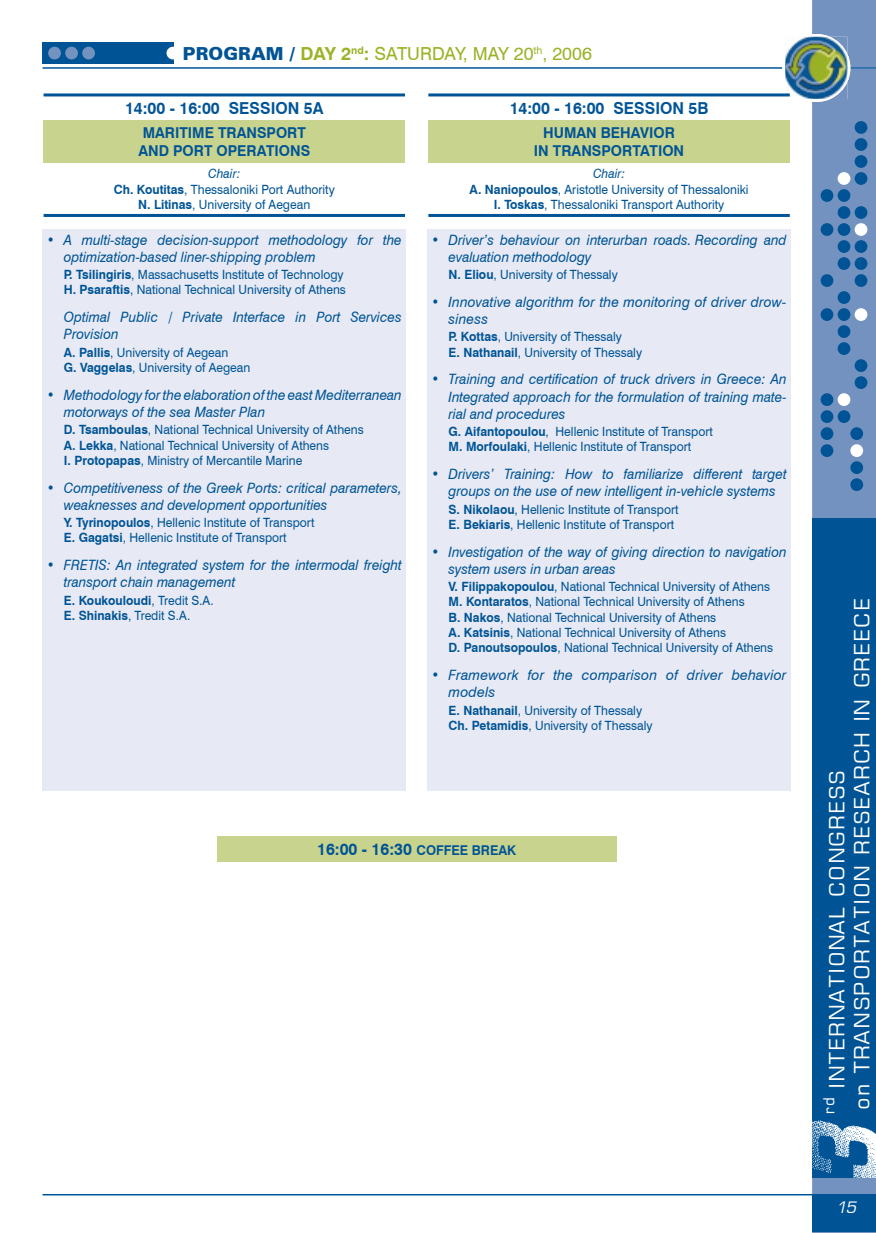
<style>
.page{position:relative;width:876px;height:1233px;background:#fff}
.page>*{position:absolute;margin:0;border:0;box-sizing:border-box;transform-origin:0 0}
.t1{font:24px/25px "UB Europa";letter-spacing:.05em;color:#fff}
.t2{font:18px "Swiss 721 BT";color:#9cb227}
.t3{font:18px "UB Europa Italic";color:#fff}
.t4{font:700 16.5px "Swiss 721 BT";color:#005496;scale:.95 1}
.t5{font:700 15px/18px "Swiss 721 BT";color:#005496;scale:.95 1}
.t6{font:italic 14.25px/17.1px "Swiss 721 BT";color:#005496;scale:.95 1}
.t7{font:12.75px/15.3px "Swiss 721 BT";color:#005496;scale:.95 1}
.t8{font:700 12.75px/15.3px "Swiss 721 BT";color:#005496;scale:.95 1}
.s1{font-family:"Zurich Win 95 BT";font-weight:900;color:#005496}
.s2{font-weight:700}
.s3{font-style:italic}
.s4{font-weight:400}
.s5{font-size:13.5px}
</style>
<div class="page">
<div style="left:812px;top:0;width:64px;height:1194px;background:#7492c0"></div>
<div style="left:812px;top:519px;width:64px;height:659px;background:#005496"></div>
<img style="left:812px;top:1120px;width:64px;height:58px">
<div style="left:855px;top:121px;width:12px;height:13px;background:#005496;border-radius:50%"></div>
<div style="left:855px;top:138px;width:12px;height:13px;background:#005496;border-radius:50%"></div>
<div style="left:855px;top:155px;width:12px;height:13px;background:#005496;border-radius:50%"></div>
<div style="left:855px;top:172px;width:12px;height:13px;background:#005496;border-radius:50%"></div>
<div style="left:838px;top:172px;width:12px;height:13px;background:#fff;border-radius:50%"></div>
<div style="left:838px;top:189px;width:12px;height:13px;background:#005496;border-radius:50%"></div>
<div style="left:838px;top:206px;width:12px;height:13px;background:#005496;border-radius:50%"></div>
<div style="left:855px;top:206px;width:12px;height:13px;background:#005496;border-radius:50%"></div>
<div style="left:855px;top:223px;width:12px;height:13px;background:#fff;border-radius:50%"></div>
<div style="left:838px;top:223px;width:12px;height:13px;background:#005496;border-radius:50%"></div>
<div style="left:855px;top:240px;width:12px;height:13px;background:#005496;border-radius:50%"></div>
<div style="left:838px;top:240px;width:12px;height:13px;background:#005496;border-radius:50%"></div>
<div style="left:855px;top:257px;width:12px;height:13px;background:#005496;border-radius:50%"></div>
<div style="left:838px;top:257px;width:12px;height:13px;background:#005496;border-radius:50%"></div>
<div style="left:821px;top:189px;width:12px;height:13px;background:#005496;border-radius:50%"></div>
<div style="left:821px;top:223px;width:12px;height:13px;background:#005496;border-radius:50%"></div>
<div style="left:821px;top:274px;width:12px;height:13px;background:#005496;border-radius:50%"></div>
<div style="left:821px;top:308px;width:12px;height:13px;background:#005496;border-radius:50%"></div>
<div style="left:855px;top:274px;width:12px;height:13px;background:#005496;border-radius:50%"></div>
<div style="left:855px;top:308px;width:12px;height:13px;background:#fff;border-radius:50%"></div>
<div style="left:838px;top:291px;width:12px;height:13px;background:#005496;border-radius:50%"></div>
<div style="left:838px;top:325px;width:12px;height:13px;background:#005496;border-radius:50%"></div>
<div style="left:838px;top:308px;width:12px;height:13px;background:#005496;border-radius:50%"></div>
<div style="left:838px;top:342px;width:12px;height:13px;background:#005496;border-radius:50%"></div>
<div style="left:855px;top:359px;width:12px;height:13px;background:#005496;border-radius:50%"></div>
<div style="left:838px;top:393px;width:12px;height:13px;background:#fff;border-radius:50%"></div>
<div style="left:855px;top:376px;width:12px;height:13px;background:#005496;border-radius:50%"></div>
<div style="left:838px;top:410px;width:12px;height:13px;background:#005496;border-radius:50%"></div>
<div style="left:821px;top:393px;width:12px;height:13px;background:#005496;border-radius:50%"></div>
<div style="left:821px;top:410px;width:12px;height:13px;background:#005496;border-radius:50%"></div>
<div style="left:821px;top:427px;width:12px;height:13px;background:#005496;border-radius:50%"></div>
<div style="left:821px;top:444px;width:12px;height:13px;background:#005496;border-radius:50%"></div>
<div style="left:850px;top:427px;width:13px;height:13px;background:#005496;border-radius:50%"></div>
<div style="left:850px;top:444px;width:13px;height:13px;background:#fff;border-radius:50%"></div>
<div style="left:850px;top:461px;width:13px;height:13px;background:#005496;border-radius:50%"></div>
<div style="left:850px;top:478px;width:13px;height:13px;background:#005496;border-radius:50%"></div>
<div style="left:812px;top:1195px;width:64px;height:37px;background:#005496"></div>
<svg style="left:43px;top:34px;width:833px;height:68px"></svg>
<img style="left:785px;top:37px;width:13px;height:62px">
<img style="left:834px;top:37px;width:13px;height:62px">
<img style="left:785px;top:37px;width:62px;height:62px;border-radius:17px">
<div style="left:43px;top:42px;width:131px;height:22px;background:#005496"></div>
<div style="left:82px;top:47px;width:13px;height:12px;background:#7492c0;border-radius:50%"></div>
<div style="left:65px;top:47px;width:13px;height:12px;background:#7492c0;border-radius:50%"></div>
<div style="left:48px;top:47px;width:13px;height:12px;background:#7492c0;border-radius:50%"></div>
<div style="left:167px;top:47px;width:12px;height:12px;background:#fff;border-radius:50%"></div>
<hr style="left:43px;top:1194px;width:833px;height:1px;background:#005496">
<div style="left:44px;top:120px;width:361px;height:42px;background:#c8d38d"></div>
<hr style="left:44px;top:93px;width:361px;height:3px;background:#005496">
<hr style="left:44px;top:214px;width:361px;height:3px;background:#005496">
<div style="left:43px;top:230px;width:363px;height:561px;background:#e7eaf4"></div>
<div style="left:428px;top:120px;width:362px;height:42px;background:#c8d38d"></div>
<hr style="left:428px;top:93px;width:362px;height:3px;background:#005496">
<hr style="left:428px;top:214px;width:362px;height:3px;background:#005496">
<div style="left:427px;top:230px;width:364px;height:561px;background:#e7eaf4"></div>
<div style="left:217px;top:836px;width:400px;height:25px;background:#c8d38d"></div>
<h2 class="t2" style="left:183px;top:41px;width:411px"><span class="s1">PROGRAM /</span> <span class="s2">DAY 2</span><sup>nd</sup><span class="s2">:</span> SATURDAY, MAY 20<sup>th</sup>, 2006</h2>
<p class="t4" style="left:125px;top:97px;width:211px">14:00 - 16:00 SESSION 5Α</p>
<p class="t5" style="left:138px;top:123px;width:182px">MARITIME TRANSPORT<br>AND PORT OPERATIONS</p>
<p class="t7" style="left:114px;top:166px;width:234px;text-align:center"><span class="s3">Chair:<br></span><span class="s2">Ch. Koutitas</span>, Thessaloniki Port Authority<br><span class="s2">N. Litinas</span>, University of Aegean</p>
<p class="t6" style="left:64px;top:231px;width:357px;text-indent:-17px">• A multi-stage decision-support methodology for the optimization-based liner-shipping problem</p>
<p class="t7" style="left:64px;top:266px;width:298px"><span class="s2">P. Tsilingiris</span>, Massachusetts Institute of Technology<br><span class="s2">H. Psaraftis</span>, National Technical University of Athens</p>
<p class="t6" style="left:64px;top:308px;width:357px">Optimal Public / Private Interface in Port Services<br>Provision</p>
<p class="t7" style="left:64px;top:344px;width:198px"><span class="s2">A. Pallis</span>, University of Aegean<br><span class="s2">G. Vaggelas</span>, University of Aegean</p>
<p class="t6" style="left:64px;top:386px;width:357px;text-indent:-17px">• Methodology for the elaboration of the east Mediterranean motorways of the sea Master Plan</p>
<p class="t7" style="left:64px;top:422px;width:317px"><span class="s2">D. Tsamboulas</span>, National Technical University of Athens<br><span class="s2">A. Lekka</span>, National Technical University of Athens<br><span class="s2">I. Protopapas</span>, Ministry of Mercantile Marine</p>
<p class="t6" style="left:64px;top:479px;width:357px;text-indent:-17px">• Competitiveness of the Greek Ports: critical parameters, weaknesses and development opportunities</p>
<p class="t7" style="left:64px;top:514px;width:265px"><span class="s2">Y. Tyrinopoulos</span>, Hellenic Institute of Transport<br><span class="s2">E. Gagatsi</span>, Hellenic Institute of Transport</p>
<p class="t6" style="left:64px;top:556px;width:357px;text-indent:-17px">• FRETIS: An integrated system for the intermodal freight transport chain management</p>
<p class="t8" style="left:64px;top:592px;width:160px">E. Koukouloudi<span class="s4">, Tredit S.A.<br></span>E. Shinakis<span class="s4">, Tredit S.A.</span></p>
<p class="t4" style="left:510px;top:97px;width:211px">14:00 - 16:00 SESSION 5Β</p>
<p class="t5" style="left:534px;top:123px;width:160px;text-align:center">HUMAN BEHAVIOR<br>IN TRANSPORTATION</p>
<p class="t7" style="left:470px;top:166px;width:295px;text-align:center"><span class="s3">Chair:<br></span><span class="s2">A. Naniopoulοs</span>, Aristotle University of Thessaloniki<br><span class="s2">I. Toskas</span>, Thessaloniki Transport Authority</p>
<p class="t6" style="left:449px;top:231px;width:357px;text-indent:-17px">• Driver’s behaviour on interurban roads. Recording and evaluation methodology</p>
<p class="t7" style="left:449px;top:266px;width:180px"><span class="s2">N. Eliou</span>, University of Thessaly</p>
<p class="t6" style="left:449px;top:293px;width:357px;text-indent:-17px">• Innovative algorithm for the monitoring of driver drow&shy;siness</p>
<p class="t7" style="left:449px;top:329px;width:205px"><span class="s2">P. Kottas</span>, University of Thessaly<br><span class="s2">E. Nathanail</span>, University of Thessaly</p>
<p class="t6" style="left:449px;top:370px;width:357px;text-align:justify;text-indent:-17px">• Training and certification of truck drivers in Greece: An Integrated approach for the formulation of training mate&shy;rial and procedures</p>
<p class="t7" style="left:449px;top:423px;width:280px"><span class="s2">G. Aifantopoulou</span>, Hellenic Institute of Transport<br><span class="s2">M. Morfoulaki</span>, Hellenic Institute of Transport</p>
<p class="t6" style="left:432px;top:465px;width:375px;text-align:center">• Drivers’ Training: How to familiarize different target groups on the use of new intelligent in-vehicle systems</p>
<p class="t7" style="left:449px;top:501px;width:244px"><span class="s2">S. Nikolaou</span>, Hellenic Institute of Transport<br><span class="s2">E. Bekiaris</span>, Hellenic Institute of Transport</p>
<p class="t6" style="left:449px;top:543px;width:357px;text-indent:-17px">• Investigation of the way of giving direction to navigation system users in urban areas</p>
<p class="t7" style="left:449px;top:578px;width:343px"><span class="s2">V. Filippakopoulou</span>, National Technical University of Athens <span class="s2">M. Kontaratos</span>, National Technical University of Athens<br><span class="s2">B. Nakos</span>, National Technical University of Athens<br><span class="s2">A. Katsinis</span>, National Technical University of Athens<br><span class="s2">D. Panoutsopoulos</span>, National Technical University of Athens</p>
<p class="t6" style="left:449px;top:666px;width:357px;text-indent:-17px">• Framework for the comparison of driver behavior models</p>
<p class="t7" style="left:449px;top:702px;width:216px"><span class="s2">E. Nathanail</span>, University of Thessaly<br><span class="s2">Ch. Petamidis</span>, University of Thessaly</p>
<p class="t4" style="left:317px;top:838px;width:211px">16:00 - 16:30 <span class="s5">COFFEE BREAK</span></p>
<h1 class="t1" style="left:825px;top:1115px;width:517px;rotate:-90deg"><sup>rd</sup> INTERNATIONAL CONGRESS<br>on TRANSPORTATION RESEARCH IN GREECE</h1>
<h2 class="t3" style="left:833px;top:1199px;width:24px">15</h2>
</div>
